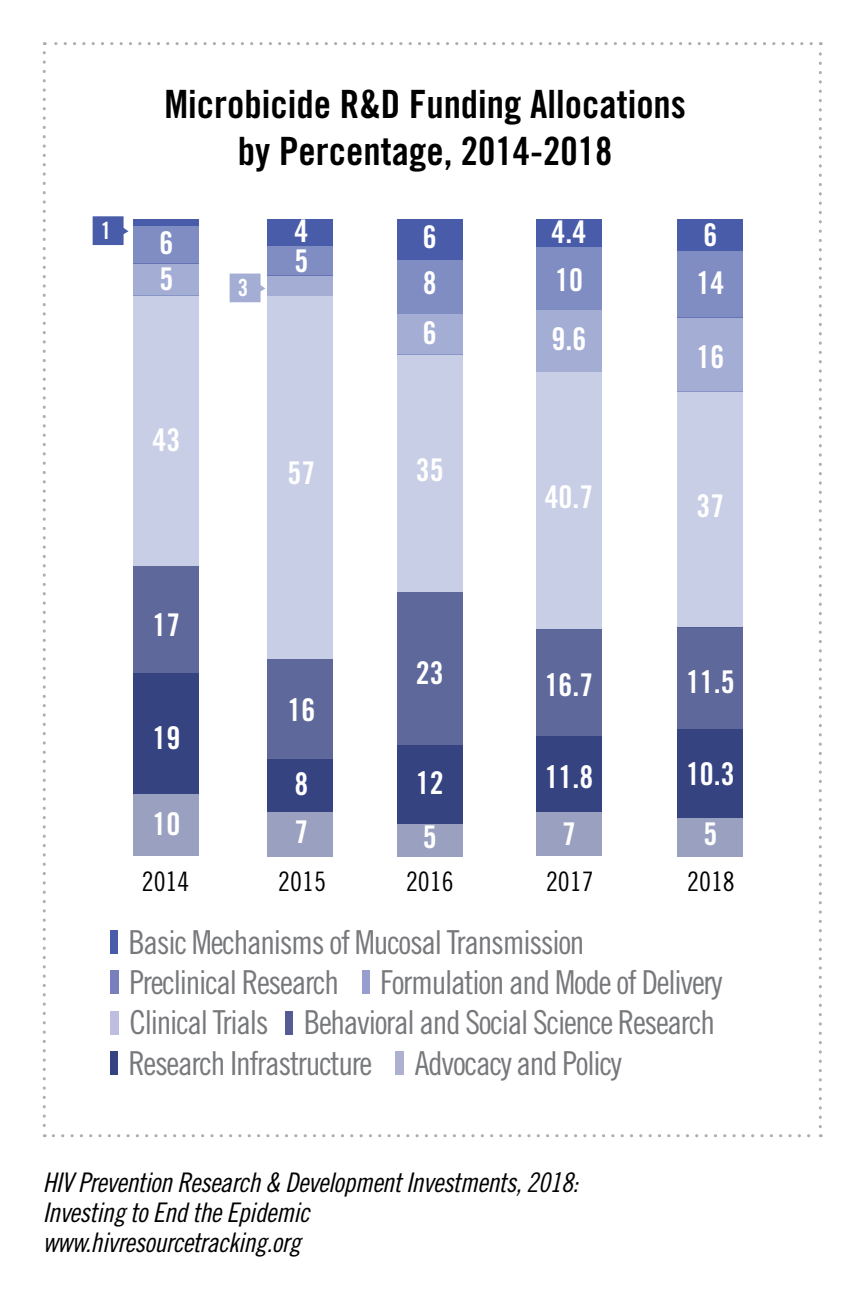
<style>
.page{position:relative;width:864px;height:1296px;background:#fff}
.page>*{position:absolute;margin:0;border:0;box-sizing:border-box;transform-origin:0 0}
.t1{font:39px/46.8px "Trade Gothic Bold Cond Twenty";color:#000;text-align:center}
.t2{font:33px/40.2px "Trade Gothic Cond Eighteen";letter-spacing:-.04em;color:#77787b}
.t3{font:31.2px/30px "Trade Gothic Bold Cond Twenty";color:#fff}
.t4{font:27px/30px "Trade Gothic Cond Eighteen Obl";letter-spacing:-.02em;color:#000}
.t5{font:26.7px "Trade Gothic Cond Eighteen";color:#000}
.t6{font:23.7px "Trade Gothic Bold Cond Twenty";color:#fff}
</style>
<div class="page">
<svg style="left:43px;top:53px;width:3px;height:1084px"></svg>
<svg style="left:53px;top:1134px;width:768px;height:3px"></svg>
<svg style="left:819px;top:42px;width:3px;height:1085px"></svg>
<svg style="left:44px;top:42px;width:767px;height:3px"></svg>
<svg style="left:93px;top:216px;width:35px;height:29px"></svg>
<svg style="left:230px;top:274px;width:35px;height:28px"></svg>
<div style="left:133px;top:794px;width:65px;height:62px;background:#9aa1c0"></div>
<div style="left:133px;top:673px;width:65px;height:121px;background:#364381"></div>
<div style="left:133px;top:566px;width:65px;height:107px;background:#5e689a"></div>
<div style="left:133px;top:296px;width:65px;height:270px;background:#c8cee5"></div>
<div style="left:133px;top:263px;width:65px;height:33px;background:#a4add4"></div>
<div style="left:133px;top:225px;width:65px;height:38px;background:#7f8dc2"></div>
<div style="left:133px;top:219px;width:65px;height:6px;background:#495ca9"></div>
<div style="left:268px;top:812px;width:65px;height:44px;background:#9aa1c0"></div>
<div style="left:268px;top:759px;width:65px;height:53px;background:#364381"></div>
<div style="left:268px;top:659px;width:65px;height:100px;background:#5e689a"></div>
<div style="left:268px;top:296px;width:65px;height:363px;background:#c8cee5"></div>
<div style="left:268px;top:276px;width:65px;height:20px;background:#a4add4"></div>
<div style="left:268px;top:245px;width:65px;height:31px;background:#7f8dc2"></div>
<div style="left:268px;top:219px;width:65px;height:26px;background:#495ca9"></div>
<div style="left:397px;top:824px;width:66px;height:32px;background:#9aa1c0"></div>
<div style="left:397px;top:745px;width:66px;height:79px;background:#364381"></div>
<div style="left:397px;top:592px;width:66px;height:153px;background:#5e689a"></div>
<div style="left:397px;top:354px;width:66px;height:238px;background:#c8cee5"></div>
<div style="left:397px;top:314px;width:66px;height:40px;background:#a4add4"></div>
<div style="left:397px;top:259px;width:66px;height:55px;background:#7f8dc2"></div>
<div style="left:397px;top:219px;width:66px;height:40px;background:#495ca9"></div>
<div style="left:537px;top:812px;width:65px;height:44px;background:#9aa1c0"></div>
<div style="left:537px;top:736px;width:65px;height:76px;background:#364381"></div>
<div style="left:537px;top:630px;width:65px;height:106px;background:#5e689a"></div>
<div style="left:537px;top:372px;width:65px;height:258px;background:#c8cee5"></div>
<div style="left:537px;top:310px;width:65px;height:62px;background:#a4add4"></div>
<div style="left:537px;top:246px;width:65px;height:64px;background:#7f8dc2"></div>
<div style="left:537px;top:219px;width:65px;height:27px;background:#495ca9"></div>
<div style="left:677px;top:219px;width:65px;height:32px;background:#495ca9"></div>
<div style="left:677px;top:251px;width:65px;height:67px;background:#7f8dc2"></div>
<div style="left:677px;top:318px;width:65px;height:74px;background:#a4add4"></div>
<div style="left:677px;top:392px;width:65px;height:236px;background:#c8cee5"></div>
<div style="left:677px;top:628px;width:65px;height:102px;background:#5e689a"></div>
<div style="left:677px;top:730px;width:65px;height:88px;background:#364381"></div>
<div style="left:677px;top:818px;width:65px;height:38px;background:#9aa1c0"></div>
<div style="left:110px;top:930px;width:8px;height:24px;background:#495ca9"></div>
<div style="left:110px;top:971px;width:9px;height:23px;background:#797fbd"></div>
<div style="left:362px;top:971px;width:8px;height:23px;background:#989cce"></div>
<div style="left:110px;top:1011px;width:9px;height:23px;background:#bdbee0"></div>
<div style="left:285px;top:1011px;width:8px;height:23px;background:#555c94"></div>
<div style="left:110px;top:1051px;width:8px;height:24px;background:#364381"></div>
<div style="left:395px;top:1051px;width:9px;height:24px;background:#aeb0cf"></div>
<p class="t6" style="left:101px;top:216px;width:12px">1</p>
<p class="t1" style="left:164px;top:81px;width:523px">Microbicide R&amp;D Funding Allocations by Percentage, 2014-2018</p>
<p class="t3" style="left:160px;top:228px;width:15px">6</p>
<p class="t3" style="left:160px;top:263px;width:15px">5</p>
<p class="t6" style="left:238px;top:273px;width:12px">3</p>
<p class="t3" style="left:295px;top:216px;width:15px">4<br>5</p>
<p class="t3" style="left:423px;top:222px;width:15px">6</p>
<p class="t3" style="left:423px;top:268px;width:15px">8</p>
<p class="t3" style="left:423px;top:318px;width:15px">6</p>
<p class="t3" style="left:552px;top:216px;width:36px">4.4</p>
<p class="t3" style="left:555px;top:265px;width:29px">10</p>
<p class="t3" style="left:552px;top:324px;width:36px">9.6</p>
<p class="t3" style="left:703px;top:219px;width:15px">6</p>
<p class="t3" style="left:697px;top:268px;width:29px">14</p>
<p class="t3" style="left:697px;top:342px;width:29px">16</p>
<p class="t3" style="left:153px;top:425px;width:29px">43</p>
<p class="t3" style="left:288px;top:458px;width:29px">57</p>
<p class="t3" style="left:416px;top:455px;width:29px">35</p>
<p class="t3" style="left:545px;top:482px;width:50px">40.7</p>
<p class="t3" style="left:697px;top:491px;width:29px">37</p>
<p class="t3" style="left:153px;top:610px;width:29px">17</p>
<p class="t3" style="left:153px;top:722px;width:29px">19</p>
<p class="t3" style="left:153px;top:809px;width:29px">10</p>
<p class="t3" style="left:288px;top:695px;width:29px">16</p>
<p class="t3" style="left:295px;top:760px;width:15px;line-height:48px">8<br>7</p>
<p class="t3" style="left:416px;top:658px;width:29px">23</p>
<p class="t3" style="left:416px;top:755px;width:29px;line-height:54.3px">12<br>5</p>
<p class="t5" style="left:142px;top:866px;width:49px">2014</p>
<p class="t5" style="left:278px;top:866px;width:49px">2015</p>
<p class="t5" style="left:406px;top:866px;width:49px">2016</p>
<p class="t3" style="left:545px;top:669px;width:50px">16.7</p>
<p class="t3" style="left:545px;top:748px;width:50px;line-height:57.3px;text-align:center">11.8<br>7</p>
<p class="t3" style="left:686px;top:666px;width:50px">11.5</p>
<p class="t3" style="left:686px;top:743px;width:50px;line-height:60.3px;text-align:center">10.3<br>5</p>
<p class="t5" style="left:546px;top:866px;width:49px">2017</p>
<p class="t5" style="left:687px;top:866px;width:49px">2018</p>
<p class="t2" style="left:128px;top:922px;width:596px">Basic Mechanisms of Mucosal Transmission<br>Preclinical Research Formulation and Mode of Delivery Clinical Trials Behavioral and Social Science Research Research Infrastructure</p>
<p class="t2" style="left:415px;top:1042px;width:209px">Advocacy and Policy</p>
<p class="t4" style="left:43px;top:1167px;width:537px">HIV Prevention Research &amp; Development Investments, 2018:<br>Investing to End the Epidemic<br>www.hivresourcetracking.org</p>
</div>
